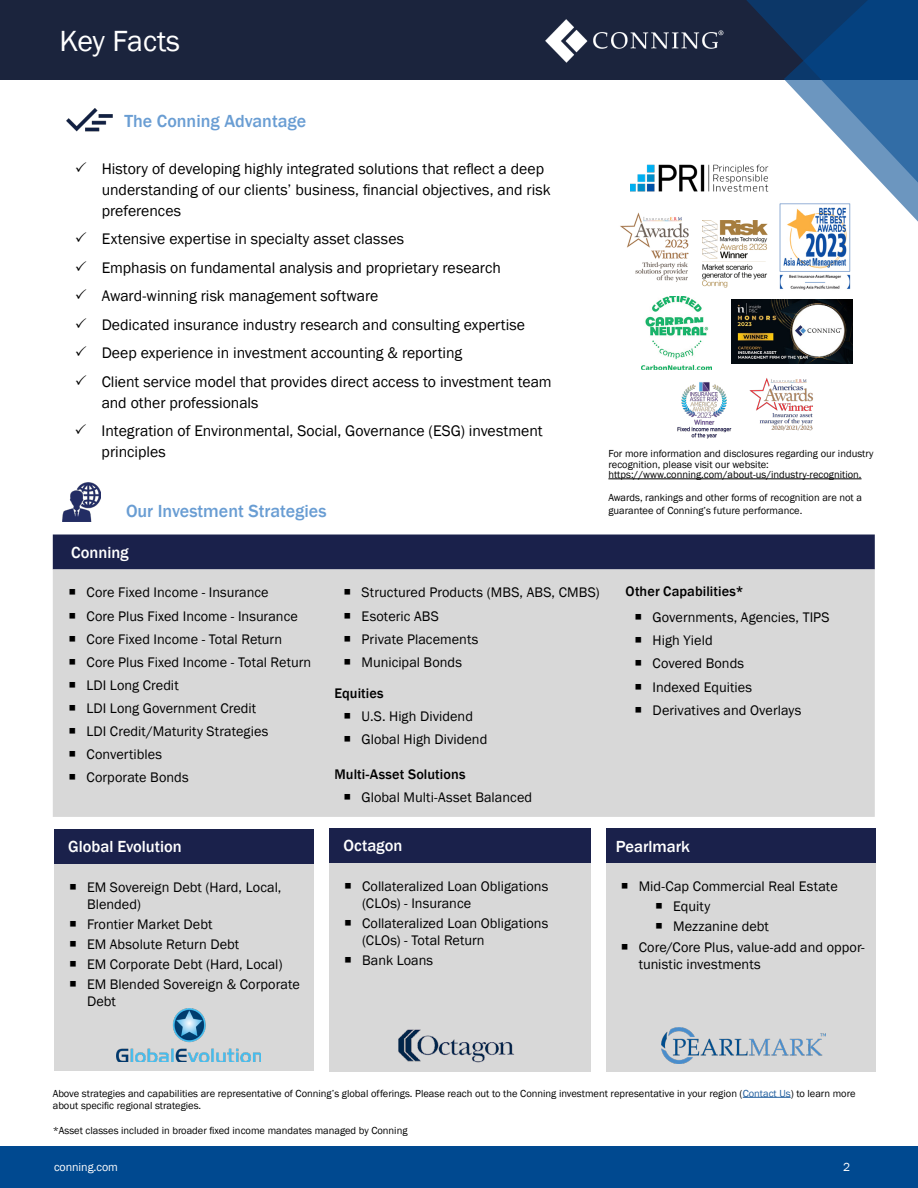
<style>
.page{position:relative;width:918px;height:1188px;background:#fff}
.page>*{position:absolute;margin:0;border:0;box-sizing:border-box;transform-origin:0 0}
.t1{font:30px "Franklin Gothic";letter-spacing:-.01em;color:#fff}
.t2{font:500 18px "Franklin Gothic";color:#699dd3}
.t3{font:500 16.5px "Franklin Gothic";color:#fff}
.t4{font:15.75px/21px "Franklin Gothic";color:#000}
.t5{font:14.25px/23.1px "Franklin Gothic";color:#000}
.t6{font:500 14.25px "Franklin Gothic";letter-spacing:.005em;color:#000}
.t7{font:12px "Franklin Gothic";letter-spacing:-.005em;color:#fff}
.t8{font:10.5px/12.6px "Franklin Gothic";color:#000}
.s1{color:#215e9e}
</style>
<div class="page">
<div style="left:0;top:0;width:918px;height:80px;background:#1b243d"></div>
<svg style="left:565px;top:0;width:219px;height:192px"></svg>
<svg style="left:784px;top:0;width:134px;height:353px"></svg>
<img style="left:545px;top:20px;width:178px;height:42px">
<div style="left:0;top:1147px;width:918px;height:41px;background:#004990"></div>
<img style="left:63px;top:483px;width:38px;height:38px">
<div style="left:53px;top:535px;width:822px;height:34px;background:#1a214b"></div>
<div style="left:53px;top:569px;width:822px;height:248px;background:#d8d8d8"></div>
<div style="left:329px;top:828px;width:261px;height:35px;background:#1a214b"></div>
<div style="left:329px;top:863px;width:261px;height:209px;background:#d8d8d8"></div>
<img style="left:398px;top:1029px;width:116px;height:34px">
<div style="left:54px;top:829px;width:260px;height:35px;background:#1a214b"></div>
<div style="left:54px;top:864px;width:260px;height:207px;background:#d8d8d8"></div>
<img style="left:116px;top:1009px;width:145px;height:53px">
<hr style="left:743px;top:1097px;width:48px;height:1px;background:#215e9e">
<img style="left:66px;top:108px;width:47px;height:24px">
<img style="left:631px;top:164px;width:137px;height:28px">
<hr style="left:608px;top:479px;width:254px;height:1px;background:#000">
<img style="left:641px;top:296px;width:70px;height:73px">
<img style="left:779px;top:201px;width:71px;height:90px">
<img style="left:732px;top:300px;width:120px;height:64px">
<div style="left:606px;top:828px;width:270px;height:35px;background:#1a214b"></div>
<div style="left:606px;top:863px;width:270px;height:209px;background:#d8d8d8"></div>
<img style="left:662px;top:1028px;width:164px;height:36px">
<img style="left:702px;top:221px;width:66px;height:67px">
<img style="left:620px;top:212px;width:69px;height:70px">
<img style="left:677px;top:382px;width:55px;height:57px">
<img style="left:749px;top:378px;width:64px;height:53px">
<svg style="left:70px;top:589px;width:5px;height:6px"></svg>
<svg style="left:70px;top:613px;width:5px;height:5px"></svg>
<svg style="left:70px;top:636px;width:5px;height:5px"></svg>
<svg style="left:70px;top:659px;width:5px;height:5px"></svg>
<svg style="left:70px;top:682px;width:5px;height:5px"></svg>
<svg style="left:70px;top:705px;width:5px;height:6px"></svg>
<svg style="left:70px;top:728px;width:5px;height:6px"></svg>
<svg style="left:70px;top:751px;width:5px;height:6px"></svg>
<svg style="left:70px;top:774px;width:5px;height:6px"></svg>
<svg style="left:345px;top:589px;width:5px;height:6px"></svg>
<svg style="left:345px;top:613px;width:5px;height:5px"></svg>
<svg style="left:345px;top:636px;width:5px;height:5px"></svg>
<svg style="left:345px;top:659px;width:5px;height:5px"></svg>
<svg style="left:345px;top:713px;width:5px;height:6px"></svg>
<svg style="left:345px;top:736px;width:5px;height:6px"></svg>
<svg style="left:345px;top:794px;width:5px;height:5px"></svg>
<svg style="left:636px;top:614px;width:5px;height:6px"></svg>
<svg style="left:636px;top:637px;width:5px;height:6px"></svg>
<svg style="left:636px;top:660px;width:5px;height:6px"></svg>
<svg style="left:636px;top:684px;width:5px;height:5px"></svg>
<svg style="left:636px;top:707px;width:5px;height:5px"></svg>
<h1 class="t1" style="left:59px;top:23px;width:122px">Key Facts</h1>
<p class="t2" style="left:125px;top:110px;width:183px">The Conning Advantage</p>
<p class="t4" style="left:102px;top:158px;width:450px;text-indent:-27px">✓ History of developing highly integrated solutions that reflect a deep understanding of our clients’ business, financial objectives, and risk preferences</p>
<p class="t4" style="left:75px;top:229px;width:331px">✓ Extensive expertise in specialty asset classes</p>
<p class="t4" style="left:75px;top:257px;width:428px">✓ Emphasis on fundamental analysis and proprietary research</p>
<p class="t4" style="left:75px;top:286px;width:305px">✓ Award-winning risk management software</p>
<p class="t4" style="left:75px;top:314px;width:452px">✓ Dedicated insurance industry research and consulting expertise</p>
<p class="t4" style="left:75px;top:343px;width:389px">✓ Deep experience in investment accounting &amp; reporting</p>
<p class="t4" style="left:102px;top:371px;width:452px;text-indent:-27px">✓ Client service model that provides direct access to investment team and other professionals</p>
<p class="t4" style="left:102px;top:421px;width:443px;text-indent:-27px">✓ Integration of Environmental, Social, Governance (ESG) investment principles</p>
<p class="t2" style="left:126px;top:500px;width:202px">Our Investment Strategies</p>
<p class="t8" style="left:608px;top:449px;width:267px;line-height:10.5px">For more information and disclosures regarding our industry recognition, please visit our website: https://www.conning.com/about-us/industry-recognition.</p>
<p class="t8" style="left:608px;top:492px;width:255px">Awards, rankings and other forms of recognition are not a guarantee of Conning’s future performance.</p>
<p class="t3" style="left:71px;top:542px;width:59px">Conning</p>
<p class="t5" style="left:87px;top:581px;width:226px">Core Fixed Income - Insurance<br>Core Plus Fixed Income - Insurance<br>Core Fixed Income - Total Return<br>Core Plus Fixed Income - Total Return<br>LDI Long Credit<br>LDI Long Government Credit<br>LDI Credit/Maturity Strategies<br>Convertibles<br>Corporate Bonds</p>
<p class="t5" style="left:362px;top:581px;width:240px">Structured Products (MBS, ABS, CMBS)<br>Esoteric ABS<br>Private Placements<br>Municipal Bonds</p>
<p class="t6" style="left:334px;top:685px;width:51px">Equities</p>
<p class="t5" style="left:362px;top:705px;width:127px">U.S. High Dividend<br>Global High Dividend</p>
<p class="t6" style="left:334px;top:765px;width:133px">Multi-Asset Solutions</p>
<p class="t5" style="left:362px;top:786px;width:172px">Global Multi-Asset Balanced</p>
<p class="t6" style="left:626px;top:583px;width:120px">Other Capabilities*</p>
<p class="t5" style="left:653px;top:606px;width:178px">Governments, Agencies, TIPS<br>High Yield<br>Covered Bonds<br>Indexed Equities<br>Derivatives and Overlays</p>
<p class="t3" style="left:68px;top:836px;width:115px">Global Evolution</p>
<p class="t5" style="left:87px;top:879px;width:196px;line-height:17.1px">EM Sovereign Debt (Hard, Local,<br>Blended)</p>
<p class="t5" style="left:87px;top:915px;width:214px;line-height:20.1px">Frontier Market Debt<br>EM Absolute Return Debt<br>EM Corporate Debt (Hard, Local)<br>EM Blended Sovereign &amp; Corporate</p>
<p class="t5" style="left:87px;top:990px;width:30px">Debt</p>
<p class="t3" style="left:343px;top:836px;width:61px">Octagon</p>
<p class="t5" style="left:362px;top:878px;width:188px;line-height:17.1px">Collateralized Loan Obligations (CLOs) - Insurance</p>
<p class="t5" style="left:362px;top:915px;width:188px;line-height:17.1px">Collateralized Loan Obligations (CLOs) - Total Return</p>
<p class="t5" style="left:362px;top:949px;width:73px">Bank Loans</p>
<p class="t3" style="left:616px;top:836px;width:76px">Pearlmark</p>
<p class="t5" style="left:639px;top:875px;width:201px">Mid-Cap Commercial Real Estate</p>
<p class="t5" style="left:673px;top:895px;width:39px">Equity</p>
<p class="t5" style="left:673px;top:915px;width:97px">Mezzanine debt</p>
<p class="t5" style="left:639px;top:936px;width:228px">Core/Core Plus, value-add and oppor-</p>
<p class="t5" style="left:639px;top:953px;width:124px">tunistic investments</p>
<p class="t8" style="left:53px;top:1087px;width:804px">Above strategies and capabilities are representative of Conning’s global offerings. Please reach out to the Conning investment representative in your region (<span class="s1">Contact Us</span>) to learn more about specific regional strategies.</p>
<p class="t8" style="left:53px;top:1125px;width:356px">*Asset classes included in broader fixed income mandates managed by Conning</p>
<p class="t7" style="left:54px;top:1159px;width:65px">conning.com</p>
<p class="t7" style="left:843px;top:1159px;width:9px">2</p>
</div>
